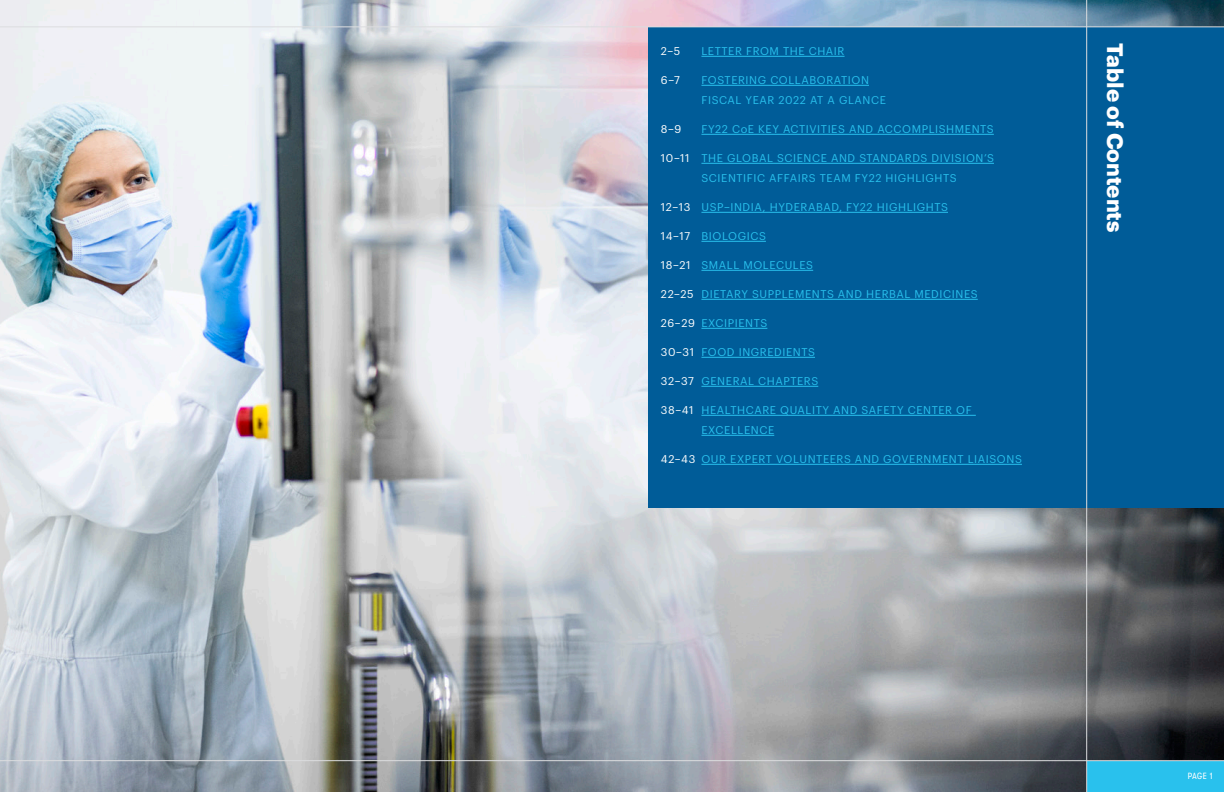
<style>
.page{position:relative;width:1224px;height:792px;background:#fff}
.page>*{position:absolute;margin:0;border:0;box-sizing:border-box;transform-origin:0 0}
.t1{font:700 22px "Graphik";color:#fff}
.t2{font:11px/20px "Graphik";letter-spacing:.055em;color:#29c1ed}
.t3{font:11px "Graphik";color:#fff}
.t4{font:condensed 9px "GT Walsheim";color:#fff}
.s1{color:#fff}
</style>
<div class="page">
<img style="left:0;top:0;width:1224px;height:792px">
<div style="left:648px;top:28px;width:576px;height:480px;background:#005c98"></div>
<hr style="left:701px;top:56px;width:144px;height:1px;background:#29c1ed">
<hr style="left:701px;top:85px;width:168px;height:1px;background:#29c1ed">
<hr style="left:701px;top:134px;width:293px;height:1px;background:#29c1ed">
<hr style="left:701px;top:163px;width:293px;height:1px;background:#29c1ed">
<hr style="left:701px;top:212px;width:247px;height:1px;background:#29c1ed">
<hr style="left:701px;top:241px;width:65px;height:1px;background:#29c1ed">
<hr style="left:701px;top:270px;width:112px;height:1px;background:#29c1ed">
<hr style="left:701px;top:299px;width:277px;height:1px;background:#29c1ed">
<hr style="left:701px;top:328px;width:66px;height:1px;background:#29c1ed">
<hr style="left:701px;top:357px;width:114px;height:1px;background:#29c1ed">
<hr style="left:701px;top:386px;width:117px;height:1px;background:#29c1ed">
<hr style="left:701px;top:415px;width:275px;height:1px;background:#29c1ed">
<hr style="left:701px;top:435px;width:73px;height:1px;background:#29c1ed">
<hr style="left:701px;top:464px;width:321px;height:1px;background:#29c1ed">
<div style="left:1087px;top:761px;width:137px;height:31px;background:#29c1ed"></div>
<hr style="left:0;top:26px;width:1224px;height:1px;background:#dcdddf">
<hr style="left:0;top:760px;width:1224px;height:1px;background:#dcdddf">
<hr style="left:1086px;top:0;width:1px;height:792px;background:#dcdddf">
<p class="t3" style="left:661px;top:43px;width:21px">2–5</p>
<p class="t2" style="left:701px;top:40px;width:145px">LETTER FROM THE CHAIR</p>
<p class="t3" style="left:661px;top:72px;width:21px">6–7</p>
<p class="t2" style="left:701px;top:69px;width:186px">FOSTERING COLLABORATION<br>FISCAL YEAR 2022 AT A GLANCE</p>
<p class="t3" style="left:661px;top:121px;width:22px">8–9</p>
<p class="t2" style="left:701px;top:118px;width:294px">FY22 CoE KEY ACTIVITIES AND ACCOMPLISHMENTS</p>
<p class="t2" style="left:661px;top:147px;width:334px;text-align:center"><span class="s1">10–11</span> THE GLOBAL SCIENCE AND STANDARDS DIVISION’S<br>SCIENTIFIC AFFAIRS TEAM FY22 HIGHLIGHTS</p>
<p class="t2" style="left:661px;top:196px;width:289px"><span class="s1">12–13</span> USP–INDIA, HYDERABAD, FY22 HIGHLIGHTS</p>
<p class="t2" style="left:661px;top:225px;width:106px"><span class="s1">14–17</span> BIOLOGICS</p>
<p class="t2" style="left:661px;top:254px;width:154px"><span class="s1">18–21</span> SMALL MOLECULES</p>
<p class="t2" style="left:661px;top:283px;width:318px"><span class="s1">22–25</span> DIETARY SUPPLEMENTS AND HERBAL MEDICINES</p>
<p class="t2" style="left:661px;top:312px;width:108px"><span class="s1">26–29</span> EXCIPIENTS</p>
<p class="t2" style="left:661px;top:341px;width:156px"><span class="s1">30–31</span> FOOD INGREDIENTS</p>
<p class="t2" style="left:661px;top:370px;width:159px"><span class="s1">32–37</span> GENERAL CHAPTERS</p>
<p class="t2" style="left:701px;top:399px;width:272px;text-indent:-40px"><span class="s1">38–41</span> HEALTHCARE QUALITY AND SAFETY CENTER OF<br>EXCELLENCE</p>
<p class="t2" style="left:661px;top:448px;width:362px"><span class="s1">42–43</span> OUR EXPERT VOLUNTEERS AND GOVERNMENT LIAISONS</p>
<p class="t1" style="left:1132px;top:43px;width:191px;rotate:90deg">Table of Contents</p>
<p class="t4" style="left:1188px;top:771px;width:26px">PAGE 1</p>
</div>
